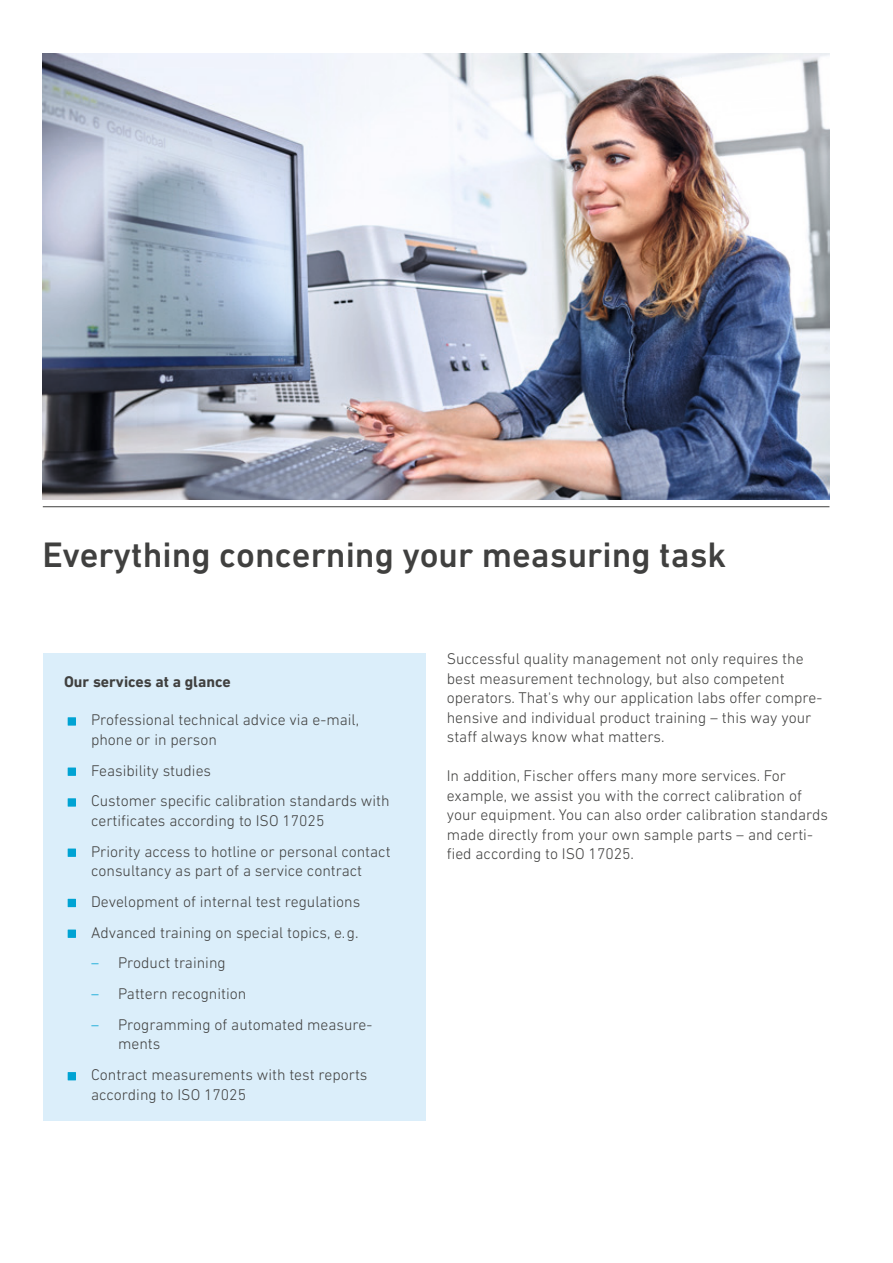
<style>
.page{position:relative;width:893px;height:1263px;background:#fff}
.page>*{position:absolute;margin:0;border:0;box-sizing:border-box;transform-origin:0 0}
.t1{font:700 60px "DIN Next LT Pro";color:#00a3d3}
.t2{font:500 36px "DIN Next LT Pro";color:#40403f}
.t3{font:300 15.75px/19.5px "DIN Next LT Pro";color:#40403f}
.t4{font:700 15.75px "DIN Next LT Pro";color:#40403f}
.s1{color:#00a3d3}
</style>
<div class="page">
<div style="left:43px;top:654px;width:382px;height:467px;background:#dbeefa"></div>
<img style="left:43px;top:53px;width:786px;height:447px">
<hr style="left:43px;top:506px;width:786px;height:1px;background:#40403f">
<h2 class="t2" style="left:43px;top:534px;width:685px">Everything concerning your measuring task</h2>
<p class="t4" style="left:64px;top:672px;width:168px">Our services at a glance</p>
<h1 class="t1" style="left:64px;top:682px;width:17px">∙</h1>
<p class="t3" style="left:91px;top:710px;width:270px">Professional technical advice via e-mail, phone or in person</p>
<h1 class="t1" style="left:64px;top:732px;width:17px">∙</h1>
<p class="t3" style="left:91px;top:760px;width:122px">Feasibility studies</p>
<h1 class="t1" style="left:64px;top:763px;width:17px">∙</h1>
<p class="t3" style="left:91px;top:791px;width:300px">Customer specific calibration standards with certificates according to ISO 17025</p>
<h1 class="t1" style="left:64px;top:813px;width:17px">∙</h1>
<p class="t3" style="left:91px;top:841px;width:301px">Priority access to hotline or personal contact consultancy as part of a service contract</p>
<h1 class="t1" style="left:64px;top:863px;width:17px">∙</h1>
<p class="t3" style="left:91px;top:891px;width:271px">Development of internal test regulations</p>
<h1 class="t1" style="left:64px;top:894px;width:17px">∙</h1>
<p class="t3" style="left:91px;top:922px;width:269px">Advanced training on special topics, e.g.</p>
<p class="t3" style="left:91px;top:953px;width:136px"><span class="s1">–</span> Product training</p>
<p class="t3" style="left:91px;top:984px;width:157px"><span class="s1">–</span> Pattern recognition</p>
<p class="t3" style="left:118px;top:1014px;width:256px;text-indent:-27px"><span class="s1">–</span> Programming of automated measure&shy;ments</p>
<h1 class="t1" style="left:64px;top:1036px;width:17px">∙</h1>
<p class="t3" style="left:91px;top:1065px;width:278px">Contract measurements with test reports according to ISO 17025</p>
<p class="t3" style="left:447px;top:649px;width:377px">Successful quality management not only requires the best measurement technology, but also competent operators. That's why our application labs offer compre&shy;hensive and individual product training – this way your staff always know what matters.</p>
<p class="t3" style="left:447px;top:766px;width:383px">In addition, Fischer offers many more services. For example, we assist you with the correct calibration of your equipment. You can also order calibration standards made directly from your own sample parts – and certi&shy;fied according to ISO 17025.</p>
</div>
